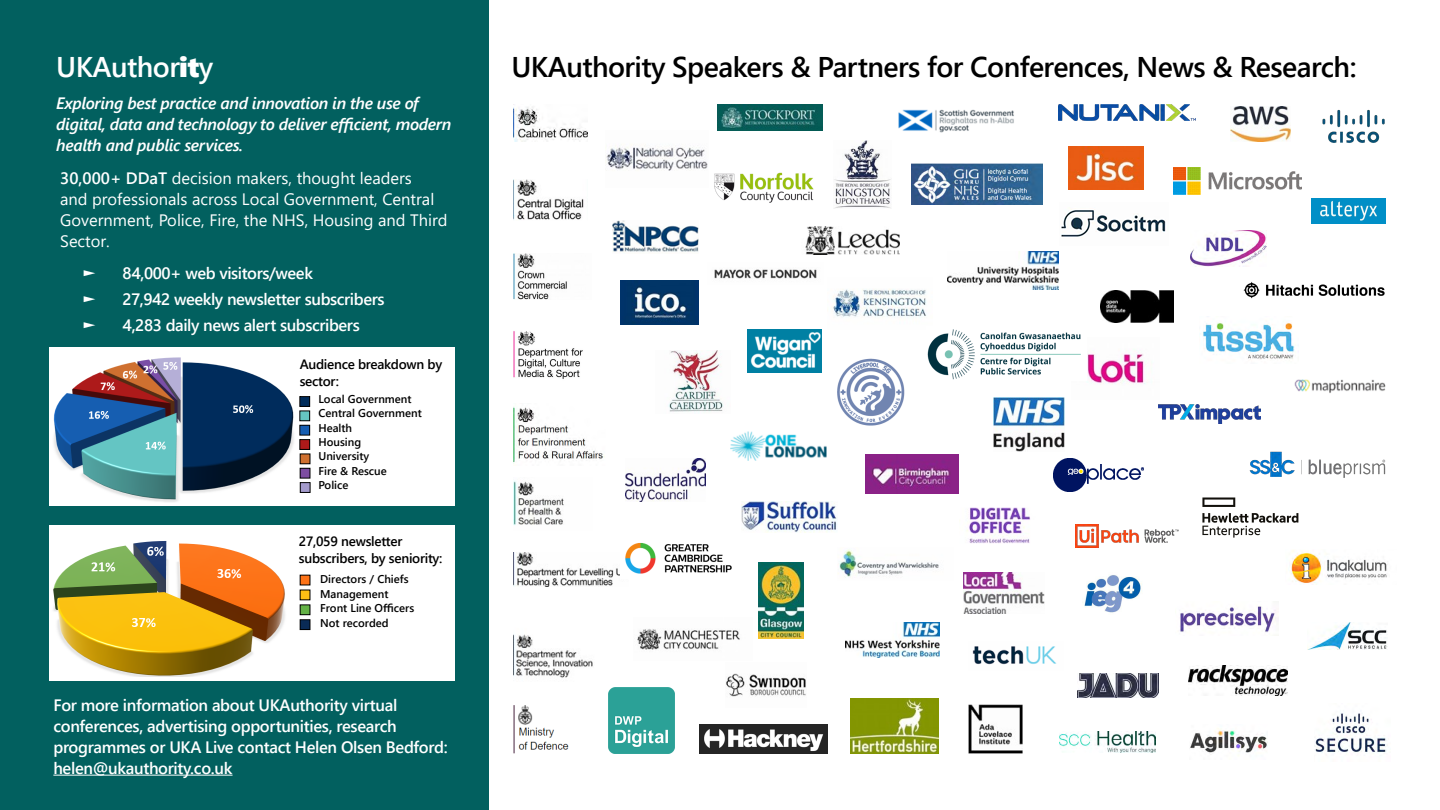
<style>
.page{position:relative;width:1440px;height:810px;background:#fff}
.page>*{position:absolute;margin:0;border:0;box-sizing:border-box;transform-origin:0 0}
.t1{font:600 28.5px "Segoe UI";letter-spacing:-.02em;color:#000}
.t2{font:600 28.5px "Segoe UI";letter-spacing:-.02em;color:#fff}
.t3{font:600 16.5px/21px "Segoe UI";letter-spacing:-.02em;color:#fff}
.t4{font:16.5px/21px "Segoe UI";color:#fff}
.t5{font:italic 600 16.5px/21px "Segoe UI";letter-spacing:-.02em;color:#fff}
.t6{font:600 13.5px/17px "Segoe UI";letter-spacing:-.02em;color:#000}
.t7{font:600 11.32px/14.3px "Segoe UI";color:#000}
.s1{font-family:"Segoe UI Black";font-weight:400}
.s2{font-weight:600}
</style>
<div class="page">
<div style="left:0;top:0;width:489px;height:810px;background:#02605f"></div>
<div style="left:49px;top:347px;width:406px;height:159px;background:#fff"></div>
<div style="left:49px;top:526px;width:406px;height:155px;background:#fff"></div>
<div style="left:300px;top:575px;width:10px;height:10px;background:#fd7318"></div>
<div style="left:300px;top:620px;width:10px;height:10px;background:#0a2b56"></div>
<div style="left:300px;top:620px;width:10px;height:10px;border:1px solid #000"></div>
<div style="left:300px;top:590px;width:10px;height:10px;background:#fdbf14"></div>
<div style="left:300px;top:605px;width:10px;height:10px;background:#64b246"></div>
<div style="left:300px;top:605px;width:10px;height:10px;border:1px solid #000"></div>
<img style="left:53px;top:357px;width:252px;height:145px">
<img style="left:53px;top:541px;width:232px;height:135px">
<hr style="left:53px;top:775px;width:180px;height:1px;background:#fff">
<div style="left:300px;top:397px;width:10px;height:9px;background:#002c5b"></div>
<div style="left:300px;top:396px;width:10px;height:11px;border:1px solid #000"></div>
<div style="left:300px;top:440px;width:10px;height:9px;background:#ae1a1a"></div>
<div style="left:300px;top:439px;width:10px;height:11px;border:1px solid #000"></div>
<div style="left:300px;top:411px;width:10px;height:10px;background:#65c5c3"></div>
<div style="left:300px;top:411px;width:10px;height:10px;border:1px solid #000"></div>
<div style="left:300px;top:425px;width:10px;height:10px;background:#165eb2"></div>
<div style="left:300px;top:425px;width:10px;height:10px;border:1px solid #000"></div>
<div style="left:300px;top:454px;width:10px;height:10px;background:#cf7030"></div>
<div style="left:300px;top:454px;width:10px;height:10px;border:1px solid #000"></div>
<div style="left:300px;top:468px;width:10px;height:10px;background:#7d4da1"></div>
<div style="left:300px;top:468px;width:10px;height:10px;border:1px solid #000"></div>
<div style="left:300px;top:483px;width:10px;height:9px;background:#a49bcc"></div>
<div style="left:300px;top:482px;width:10px;height:11px;border:1px solid #000"></div>
<img style="left:1174px;top:167px;width:128px;height:28px">
<img style="left:1054px;top:459px;width:90px;height:33px">
<img style="left:1314px;top:713px;width:74px;height:40px">
<img style="left:1243px;top:281px;width:142px;height:18px">
<svg style="left:1202px;top:498px;width:96px;height:39px"></svg>
<img style="left:1190px;top:231px;width:76px;height:35px">
<img style="left:1058px;top:105px;width:138px;height:15px">
<img style="left:1180px;top:606px;width:96px;height:27px">
<img style="left:1322px;top:109px;width:63px;height:34px">
<img style="left:1075px;top:524px;width:103px;height:24px">
<img style="left:1311px;top:198px;width:75px;height:25px">
<img style="left:1249px;top:452px;width:137px;height:26px">
<img style="left:1291px;top:550px;width:97px;height:35px">
<img style="left:1190px;top:728px;width:77px;height:28px">
<img style="left:1159px;top:404px;width:101px;height:20px">
<img style="left:513px;top:107px;width:74px;height:35px">
<img style="left:1189px;top:665px;width:99px;height:31px">
<img style="left:1084px;top:575px;width:58px;height:38px">
<img style="left:513px;top:331px;width:70px;height:48px">
<img style="left:851px;top:699px;width:87px;height:54px">
<img style="left:968px;top:704px;width:55px;height:49px">
<img style="left:1061px;top:209px;width:105px;height:29px">
<img style="left:726px;top:673px;width:80px;height:24px">
<img style="left:1230px;top:106px;width:61px;height:36px">
<img style="left:1100px;top:291px;width:73px;height:31px">
<img style="left:513px;top:179px;width:71px;height:41px">
<img style="left:994px;top:397px;width:70px;height:55px">
<img style="left:865px;top:455px;width:93px;height:38px">
<img style="left:621px;top:281px;width:77px;height:44px">
<img style="left:513px;top:553px;width:107px;height:34px">
<img style="left:833px;top:289px;width:93px;height:29px">
<img style="left:606px;top:145px;width:102px;height:26px">
<img style="left:613px;top:221px;width:86px;height:31px">
<img style="left:1069px;top:147px;width:74px;height:43px">
<img style="left:964px;top:573px;width:80px;height:40px">
<img style="left:514px;top:634px;width:79px;height:44px">
<img style="left:1087px;top:351px;width:59px;height:33px">
<img style="left:1294px;top:379px;width:92px;height:14px">
<img style="left:668px;top:351px;width:55px;height:62px">
<img style="left:966px;top:507px;width:64px;height:36px">
<img style="left:759px;top:562px;width:44px;height:76px">
<img style="left:714px;top:172px;width:100px;height:30px">
<img style="left:625px;top:542px;width:107px;height:32px">
<img style="left:637px;top:629px;width:103px;height:21px">
<img style="left:513px;top:254px;width:54px;height:45px">
<img style="left:625px;top:459px;width:81px;height:42px">
<img style="left:972px;top:646px;width:85px;height:19px">
<img style="left:834px;top:141px;width:57px;height:67px">
<img style="left:714px;top:269px;width:103px;height:10px">
<img style="left:513px;top:481px;width:51px;height:44px">
<img style="left:898px;top:109px;width:116px;height:24px">
<img style="left:718px;top:105px;width:104px;height:25px">
<img style="left:741px;top:501px;width:96px;height:31px">
<img style="left:947px;top:252px;width:112px;height:38px">
<img style="left:838px;top:549px;width:101px;height:29px">
<img style="left:730px;top:431px;width:97px;height:30px">
<img style="left:837px;top:358px;width:68px;height:68px">
<img style="left:846px;top:622px;width:93px;height:36px">
<img style="left:805px;top:227px;width:95px;height:28px">
<img style="left:513px;top:407px;width:92px;height:57px">
<img style="left:747px;top:329px;width:75px;height:43px">
<img style="left:927px;top:329px;width:154px;height:51px">
<img style="left:700px;top:724px;width:128px;height:29px">
<img style="left:1078px;top:673px;width:80px;height:25px">
<img style="left:1059px;top:731px;width:97px;height:21px">
<img style="left:1307px;top:622px;width:81px;height:28px">
<img style="left:1203px;top:322px;width:92px;height:37px">
<img style="left:911px;top:163px;width:131px;height:42px">
<img style="left:608px;top:688px;width:66px;height:65px">
<img style="left:513px;top:705px;width:56px;height:49px">
<h1 class="t2" style="left:56px;top:40px;width:159px">UKAuthor<span class="s1">it</span>y</h1>
<p class="t5" style="left:56px;top:90px;width:397px">Exploring best practice and innovation in the use of digital, data and technology to deliver efficient, modern health and public services.</p>
<p class="t4" style="left:60px;top:166px;width:389px"><span class="s2">30,000+ DDaT</span> decision makers, thought leaders<br>and professionals across Local Government, Central Government, Police, Fire, the NHS, Housing and Third Sector.</p>
<p class="t4" style="left:83px;top:261px;width:16px">►</p>
<p class="t3" style="left:123px;top:261px;width:192px">84,000+ web visitors/week</p>
<p class="t4" style="left:83px;top:287px;width:16px">►</p>
<p class="t3" style="left:123px;top:287px;width:264px">27,942 weekly newsletter subscribers</p>
<p class="t4" style="left:83px;top:313px;width:16px">►</p>
<p class="t3" style="left:123px;top:314px;width:239px">4,283 daily news alert subscribers</p>
<p class="t6" style="left:300px;top:355px;width:144px">Audience breakdown by sector:</p>
<p class="t7" style="left:318px;top:391px;width:105px">Local Government<br>Central Government<br>Health<br>Housing<br>University<br>Fire &amp; Rescue<br>Police</p>
<p class="t6" style="left:299px;top:532px;width:145px">27,059 newsletter subscribers, by seniority:</p>
<p class="t7" style="left:320px;top:571px;width:96px;line-height:14.7px">Directors / Chiefs<br>Management<br>Front Line Officers<br>Not recorded</p>
<p class="t3" style="left:53px;top:693px;width:396px">For more information about UKAuthority virtual conferences, advertising opportunities, research programmes or UKA Live contact Helen Olsen Bedford: helen@ukauthority.co.uk</p>
<h1 class="t1" style="left:512px;top:40px;width:847px">UKAuthority Speakers &amp; Partners for Conferences, News &amp; Research:</h1>
</div>
